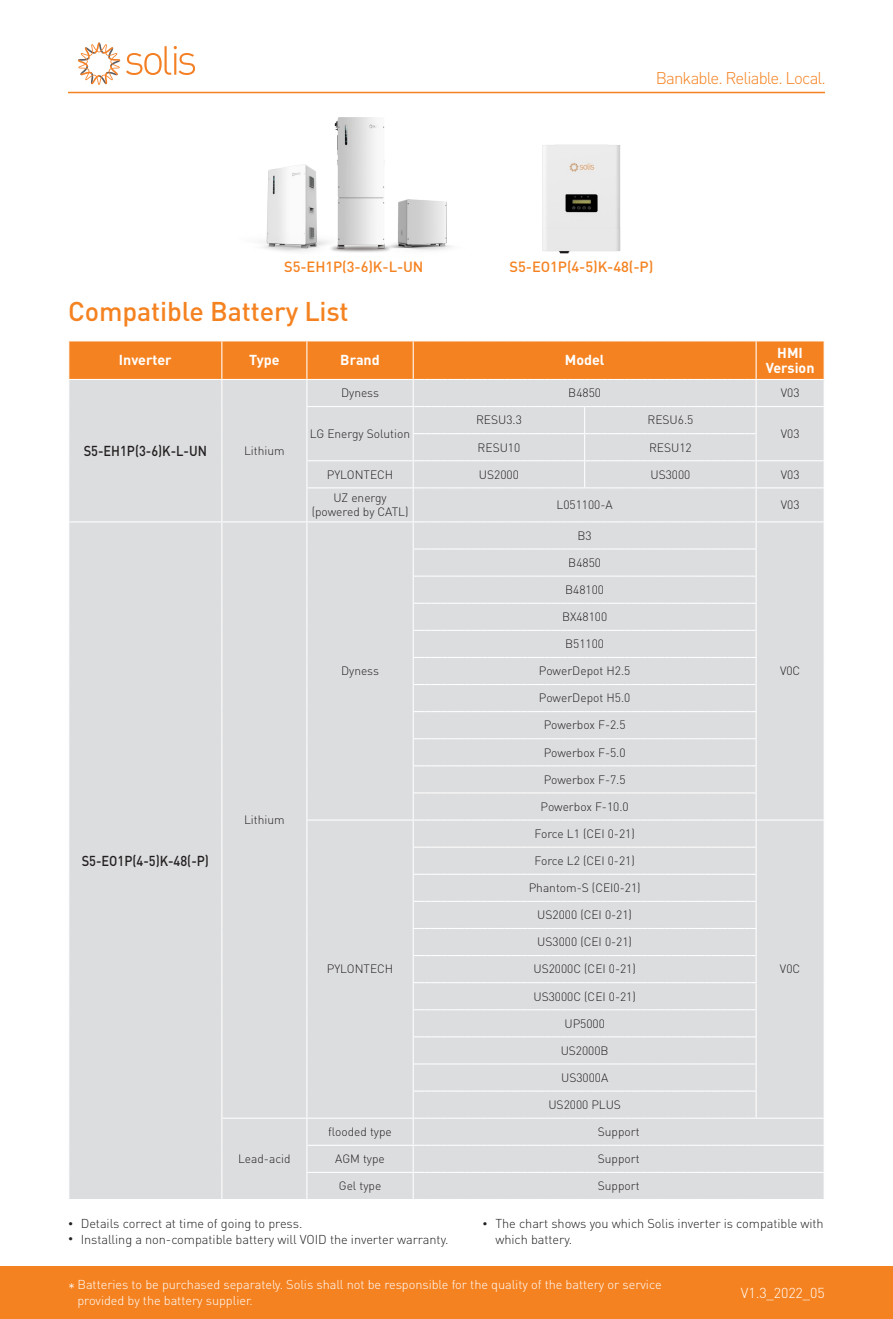
<style>
.page{position:relative;width:893px;height:1319px;background:#fff}
.page>*{position:absolute;margin:0;border:0;box-sizing:border-box;transform-origin:0 0}
.t1{font:500 26.85px "DIN Pro";letter-spacing:-.005em;color:#f58220}
.t2{font:300 16.8px "DIN Pro";letter-spacing:-.05em;color:#f58220}
.t3{font:500 14.7px "DIN Pro";letter-spacing:-.005em;color:#f58220}
.t4{font:500 14.25px "DIN Pro";color:#231f20;scale:.9 1}
.t5{font:700 14.25px/15px "DIN Pro";color:#fff;text-align:center}
.t6{font:300 14.25px "DIN Pro";letter-spacing:-.005em;color:#fff}
.t7{font:300 12.75px/15.3px "DIN Pro";letter-spacing:-.005em;color:#231f20}
.t8{font:300 12.75px/15.3px "DIN Pro";letter-spacing:-.005em;color:#fff}
.t9{font:300 12px/14.4px "DIN Pro";color:#231f20;text-align:center}
.s1{font-weight:400;font-size:9.75px}
.s2{font-size:15px}
</style>
<div class="page">
<hr style="left:68px;top:92px;width:757px;height:1px;background:#f58220">
<svg style="left:126px;top:46px;width:69px;height:29px"></svg>
<svg style="left:78px;top:43px;width:42px;height:42px"></svg>
<div style="left:0;top:1266px;width:893px;height:52px;background:#f58220"></div>
<div style="left:69px;top:488px;width:755px;height:33px;background:#dcdddf"></div>
<hr style="left:221px;top:488px;width:1px;height:33px;background:#fff">
<hr style="left:413px;top:488px;width:1px;height:33px;background:#fff">
<hr style="left:756px;top:488px;width:1px;height:33px;background:#fff">
<svg style="left:68px;top:341px;width:757px;height:147px;background:#e3c7af"></svg>
<hr style="left:756px;top:460px;width:68px;height:1px;background:#fff">
<hr style="left:306px;top:488px;width:1px;height:33px;background:#fff">
<div style="left:69px;top:521px;width:755px;height:678px;background:#dcdddf"></div>
<img style="left:542px;top:145px;width:78px;height:108px">
<img style="left:334px;top:117px;width:51px;height:135px">
<img style="left:263px;top:165px;width:83px;height:87px">
<img style="left:385px;top:199px;width:67px;height:53px">
<h2 class="t2" style="left:656px;top:66px;width:172px">Bankable. Reliable. Local.</h2>
<p class="t3" style="left:284px;top:257px;width:141px">S5-EH1P(3-6)K-L-UN</p>
<p class="t3" style="left:510px;top:257px;width:145px">S5-EO1P(4-5)K-48(-P)</p>
<h1 class="t1" style="left:68px;top:292px;width:282px">Compatible Battery List</h1>
<p class="t5" style="left:119px;top:352px;width:54px">Inverter</p>
<p class="t5" style="left:249px;top:352px;width:32px">Type</p>
<p class="t5" style="left:340px;top:352px;width:41px">Brand</p>
<p class="t5" style="left:565px;top:352px;width:41px">Model</p>
<p class="t5" style="left:766px;top:344px;width:50px">HMI<br>Version</p>
<p class="t4" style="left:84px;top:441px;width:138px">S5-EH1P(3-6)K-L-UN</p>
<p class="t9" style="left:244px;top:443px;width:42px">Lithium</p>
<p class="t4" style="left:82px;top:850px;width:143px">S5-EO1P(4-5)K-48(-P)</p>
<p class="t9" style="left:244px;top:812px;width:42px">Lithium</p>
<p class="t9" style="left:238px;top:1150px;width:54px">Lead-acid</p>
<p class="t9" style="left:341px;top:385px;width:40px">Dyness</p>
<p class="t9" style="left:568px;top:385px;width:34px">B4850</p>
<p class="t9" style="left:781px;top:385px;width:20px">V03</p>
<p class="t9" style="left:310px;top:426px;width:102px">LG Energy Solution</p>
<p class="t9" style="left:476px;top:412px;width:47px">RESU3.3</p>
<p class="t9" style="left:647px;top:412px;width:47px">RESU6.5</p>
<p class="t9" style="left:781px;top:426px;width:20px">V03</p>
<p class="t9" style="left:478px;top:439px;width:44px">RESU10</p>
<p class="t9" style="left:649px;top:439px;width:44px">RESU12</p>
<p class="t9" style="left:327px;top:466px;width:68px">PYLONTECH</p>
<p class="t9" style="left:479px;top:466px;width:41px">US2000</p>
<p class="t9" style="left:650px;top:466px;width:41px">US3000</p>
<p class="t9" style="left:781px;top:466px;width:20px">V03</p>
<p class="t9" style="left:312px;top:490px;width:98px">UZ energy (powered by CATL)</p>
<p class="t9" style="left:557px;top:497px;width:58px">L051100-A</p>
<p class="t9" style="left:781px;top:497px;width:20px">V03</p>
<p class="t9" style="left:341px;top:663px;width:40px">Dyness</p>
<p class="t9" style="left:327px;top:961px;width:68px">PYLONTECH</p>
<p class="t9" style="left:578px;top:527px;width:16px">B3</p>
<p class="t9" style="left:568px;top:554px;width:34px">B4850</p>
<p class="t9" style="left:565px;top:582px;width:40px">B48100</p>
<p class="t9" style="left:562px;top:609px;width:47px">BX48100</p>
<p class="t9" style="left:565px;top:636px;width:40px">B51100</p>
<p class="t9" style="left:539px;top:663px;width:93px">PowerDepot H2.5</p>
<p class="t9" style="left:539px;top:690px;width:93px">PowerDepot H5.0</p>
<p class="t9" style="left:544px;top:717px;width:83px">Powerbox F-2.5</p>
<p class="t9" style="left:544px;top:744px;width:83px">Powerbox F-5.0</p>
<p class="t9" style="left:544px;top:771px;width:83px">Powerbox F-7.5</p>
<p class="t9" style="left:541px;top:798px;width:90px">Powerbox F-10.0</p>
<p class="t9" style="left:535px;top:825px;width:102px">Force L1 (CEI 0-21)</p>
<p class="t9" style="left:535px;top:852px;width:102px">Force L2 (CEI 0-21)</p>
<p class="t9" style="left:529px;top:879px;width:113px">Phantom-S (CEI0-21)</p>
<p class="t9" style="left:537px;top:907px;width:96px">US2000 (CEI 0-21)</p>
<p class="t9" style="left:537px;top:934px;width:96px">US3000 (CEI 0-21)</p>
<p class="t9" style="left:533px;top:961px;width:104px">US2000C (CEI 0-21)</p>
<p class="t9" style="left:533px;top:988px;width:104px">US3000C (CEI 0-21)</p>
<p class="t9" style="left:564px;top:1015px;width:42px">UP5000</p>
<p class="t9" style="left:561px;top:1042px;width:50px">US2000B</p>
<p class="t9" style="left:561px;top:1069px;width:49px">US3000A</p>
<p class="t9" style="left:548px;top:1096px;width:74px">US2000 PLUS</p>
<p class="t9" style="left:328px;top:1123px;width:65px">flooded type</p>
<p class="t9" style="left:598px;top:1123px;width:43px">Support</p>
<p class="t9" style="left:335px;top:1150px;width:51px">AGM type</p>
<p class="t9" style="left:598px;top:1150px;width:43px">Support</p>
<p class="t9" style="left:339px;top:1177px;width:44px">Gel type</p>
<p class="t9" style="left:598px;top:1177px;width:43px">Support</p>
<p class="t9" style="left:780px;top:663px;width:22px">V0C</p>
<p class="t9" style="left:780px;top:961px;width:22px">V0C</p>
<p class="t7" style="left:495px;top:1215px;width:330px;text-indent:-13px"><span class="s1">•</span> The chart shows you which Solis inverter is compatible with which battery.</p>
<p class="t8" style="left:78px;top:1276px;width:586px;text-indent:-9px"><span class="s2">*</span> Batteries to be purchased separately. Solis shall not be responsible for the quality of the battery or service provided by the battery supplier.</p>
<p class="t7" style="left:68px;top:1215px;width:236px"><span class="s1">•</span> Details correct at time of going to press.</p>
<p class="t7" style="left:68px;top:1230px;width:382px"><span class="s1">•</span> Installing a non-compatible battery will VOID the inverter warranty.</p>
<p class="t6" style="left:741px;top:1282px;width:85px">V1.3_2022_05</p>
</div>
